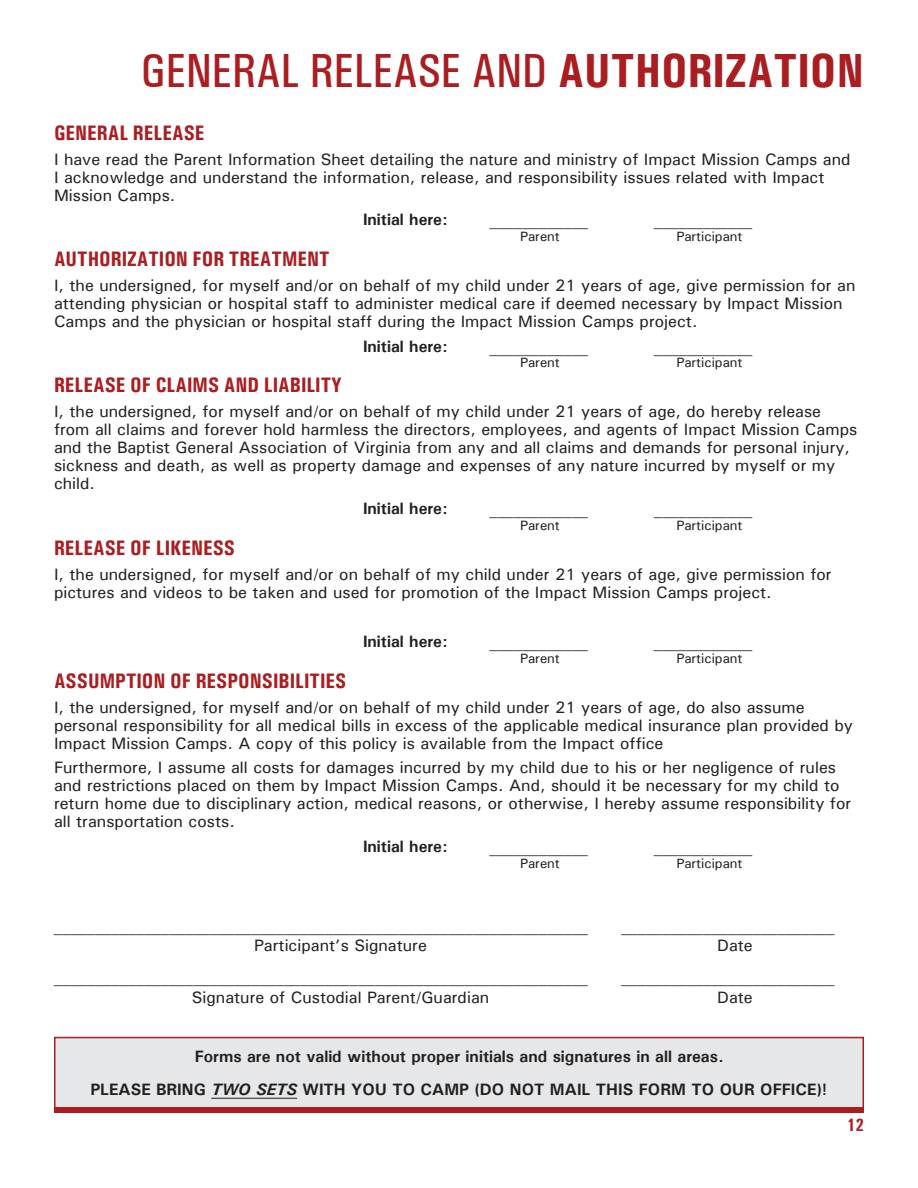
<style>
.page{position:relative;width:918px;height:1188px;background:#fff}
.page>*{position:absolute;margin:0;border:0;box-sizing:border-box;transform-origin:0 0}
.t1{font:500 condensed 48px "Univers";color:#aa1e22}
.t2{font:700 condensed 21px "Univers";color:#aa1e22}
.t3{font:700 condensed 18px "Univers";color:#aa1e22}
.t4{font:500 16.5px/18px "Univers";color:#221f1f}
.t5{font:700 16.5px/33.3px "Univers";color:#221f1f;text-align:center}
.t6{font:500 13.5px "Univers";color:#221f1f}
.s1{font-weight:700}
.s2{font-style:italic}
</style>
<div class="page">
<div style="left:54px;top:1107px;width:810px;height:6px;background:#aa1e22"></div>
<div style="left:55px;top:1038px;width:808px;height:70px;background:#e6e7e8"></div>
<hr style="left:211px;top:1098px;width:86px;height:1px;background:#221f1f">
<div style="left:54px;top:1037px;width:810px;height:71px;border:2px solid #aa1e22"></div>
<h1 class="t1" style="left:141px;top:42px;width:724px">GENERAL RELEASE AND <span class="s1">AUTHORIZATION</span></h1>
<p class="t2" style="left:54px;top:124px;width:152px">GENERAL RELEASE</p>
<p class="t4" style="left:54px;top:149px;width:798px">I have read the Parent Information Sheet detailing the nature and ministry of Impact Mission Camps and<br>I acknowledge and understand the information, release, and responsibility issues related with Impact<br>Mission Camps.</p>
<p class="t5" style="left:363px;top:205px;width:86px">Initial here:</p>
<p class="t5" style="left:490px;top:205px;width:100px">____________</p>
<p class="t5" style="left:654px;top:205px;width:100px">____________</p>
<p class="t6" style="left:520px;top:228px;width:41px">Parent</p>
<p class="t6" style="left:676px;top:228px;width:68px">Participant</p>
<p class="t2" style="left:54px;top:250px;width:277px">AUTHORIZATION FOR TREATMENT</p>
<p class="t4" style="left:54px;top:276px;width:803px">I, the undersigned, for myself and/or on behalf of my child under 21 years of age, give permission for an attending physician or hospital staff to administer medical care if deemed necessary by Impact Mission<br>Camps and the physician or hospital staff during the Impact Mission Camps project.</p>
<p class="t5" style="left:363px;top:331px;width:86px">Initial here:</p>
<p class="t5" style="left:490px;top:331px;width:100px">____________</p>
<p class="t5" style="left:654px;top:331px;width:100px">____________</p>
<p class="t6" style="left:520px;top:354px;width:41px">Parent</p>
<p class="t6" style="left:676px;top:354px;width:68px">Participant</p>
<p class="t2" style="left:54px;top:377px;width:290px">RELEASE OF CLAIMS AND LIABILITY</p>
<p class="t4" style="left:54px;top:402px;width:805px">I, the undersigned, for myself and/or on behalf of my child under 21 years of age, do hereby release from all claims and forever hold harmless the directors, employees, and agents of Impact Mission Camps and the Baptist General Association of Virginia from any and all claims and demands for personal injury, sickness and death, as well as property damage and expenses of any nature incurred by myself or my child.</p>
<p class="t5" style="left:363px;top:494px;width:86px">Initial here:</p>
<p class="t5" style="left:490px;top:494px;width:100px">____________</p>
<p class="t5" style="left:654px;top:494px;width:100px">____________</p>
<p class="t6" style="left:520px;top:516px;width:41px">Parent</p>
<p class="t6" style="left:676px;top:516px;width:68px">Participant</p>
<p class="t2" style="left:54px;top:539px;width:183px">RELEASE OF LIKENESS</p>
<p class="t4" style="left:54px;top:565px;width:779px">I, the undersigned, for myself and/or on behalf of my child under 21 years of age, give permission for pictures and videos to be taken and used for promotion of the Impact Mission Camps project.</p>
<p class="t5" style="left:363px;top:627px;width:86px">Initial here:</p>
<p class="t5" style="left:490px;top:627px;width:100px">____________</p>
<p class="t5" style="left:654px;top:627px;width:100px">____________</p>
<p class="t6" style="left:520px;top:649px;width:41px">Parent</p>
<p class="t6" style="left:676px;top:649px;width:68px">Participant</p>
<p class="t2" style="left:54px;top:672px;width:294px">ASSUMPTION OF RESPONSIBILITIES</p>
<p class="t4" style="left:54px;top:698px;width:801px">I, the undersigned, for myself and/or on behalf of my child under 21 years of age, do also assume personal responsibility for all medical bills in excess of the applicable medical insurance plan provided by<br>Impact Mission Camps. A copy of this policy is available from the Impact office</p>
<p class="t4" style="left:54px;top:758px;width:799px">Furthermore, I assume all costs for damages incurred by my child due to his or her negligence of rules and restrictions placed on them by Impact Mission Camps. And, should it be necessary for my child to return home due to disciplinary action, medical reasons, or otherwise, I hereby assume responsibility for all transportation costs.</p>
<p class="t5" style="left:363px;top:832px;width:86px">Initial here:</p>
<p class="t5" style="left:490px;top:832px;width:100px">____________</p>
<p class="t5" style="left:654px;top:832px;width:100px">____________</p>
<p class="t6" style="left:520px;top:855px;width:41px">Parent</p>
<p class="t6" style="left:676px;top:855px;width:68px">Participant</p>
<p class="t4" style="left:54px;top:916px;width:536px">_________________________________________________________________</p>
<p class="t4" style="left:621px;top:916px;width:215px">__________________________</p>
<p class="t4" style="left:254px;top:936px;width:174px">Participant’s Signature</p>
<p class="t4" style="left:717px;top:936px;width:37px">Date</p>
<p class="t4" style="left:54px;top:967px;width:536px">_________________________________________________________________</p>
<p class="t4" style="left:621px;top:967px;width:215px">__________________________</p>
<p class="t4" style="left:192px;top:988px;width:299px">Signature of Custodial Parent/Guardian</p>
<p class="t4" style="left:717px;top:988px;width:37px">Date</p>
<p class="t5" style="left:91px;top:1041px;width:738px">Forms are not valid without proper initials and signatures in all areas.<br>PLEASE BRING <span class="s2">TWO SETS</span> WITH YOU TO CAMP (DO NOT MAIL THIS FORM TO OUR OFFICE)!</p>
<p class="t3" style="left:847px;top:1117px;width:19px">12</p>
</div>
